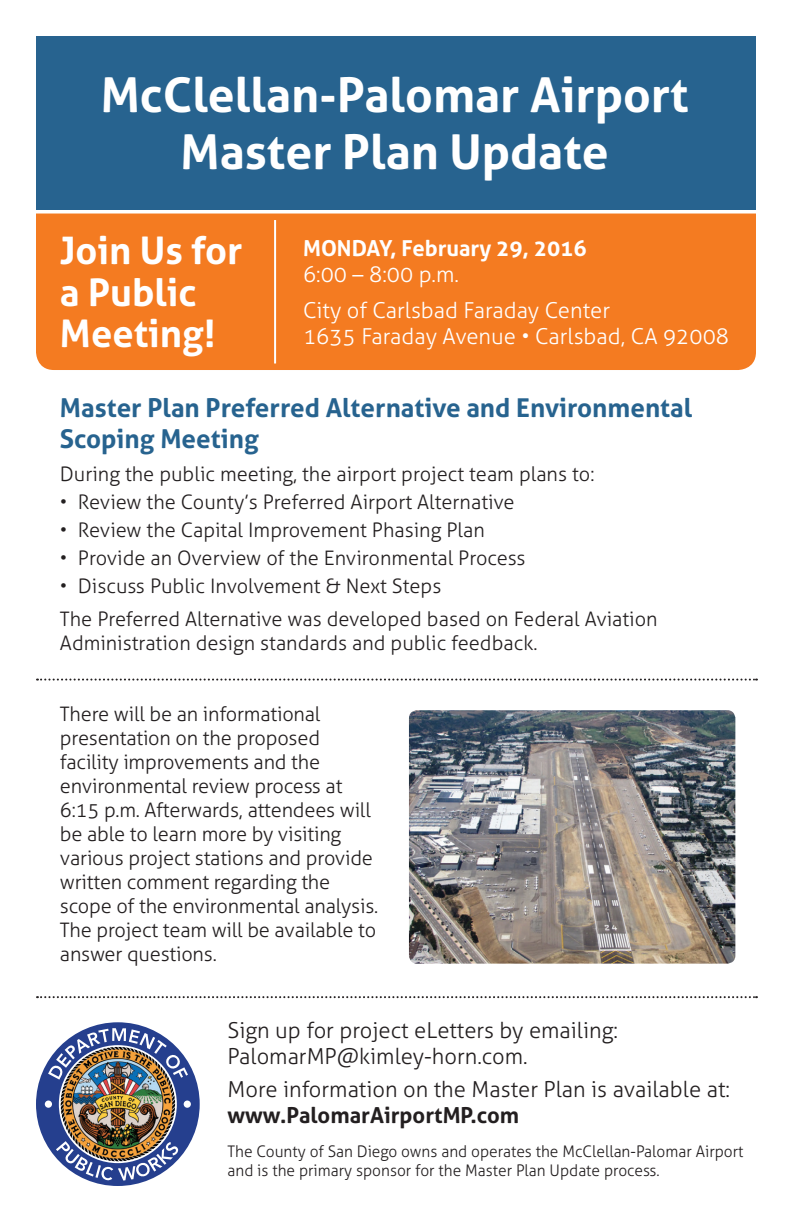
<style>
.page{position:relative;width:792px;height:1224px;background:#fff}
.page>*{position:absolute;margin:0;border:0;box-sizing:border-box;transform-origin:0 0}
.t1{font:700 48px/57.6px "Aller";color:#fff;text-align:center}
.t2{font:700 38px/41.6px "Aller";color:#fff}
.t3{font:700 26px/31.2px "Aller";color:#27638f}
.t4{font:300 22px/26.4px "Aller";color:#231f20}
.t5{font:300 22px/35.4px "Aller";color:#fff}
.t6{font:700 22px "Aller";color:#231f20}
.t7{font:700 22px "Aller";color:#fff}
.t8{font:300 20px/24px "Aller";letter-spacing:-.01em;color:#231f20}
.t9{font:300 16px/19.2px "Aller";color:#231f20}
</style>
<div class="page">
<div style="left:36px;top:36px;width:720px;height:174px;background:#27638f"></div>
<div style="left:36px;top:214px;width:720px;height:156px;background:#f47b21"></div>
<hr style="left:274px;top:220px;width:2px;height:144px;background:#fff">
<div style="left:36px;top:1022px;width:164px;height:164px;background:#253f8e;border-radius:50%"></div>
<img style="left:61px;top:1047px;width:114px;height:114px;border-radius:57px">
<div style="left:45px;top:1101px;width:7px;height:7px;background:#fff;border-radius:50%"></div>
<div style="left:184px;top:1101px;width:7px;height:7px;background:#fff;border-radius:50%"></div>
<svg style="left:56px;top:1141px;width:123px;height:40px"></svg>
<img style="left:48px;top:1028px;width:140px;height:52px">
<svg style="left:37px;top:996px;width:720px;height:2px"></svg>
<svg style="left:37px;top:679px;width:720px;height:2px"></svg>
<img style="left:409px;top:710px;width:326px;height:254px">
<h1 class="t1" style="left:101px;top:65px;width:589px">McClellan-Palomar Airport<br>Master Plan Update</h1>
<h2 class="t2" style="left:60px;top:230px;width:184px">Join Us for a Public<br>Meeting!</h2>
<p class="t7" style="left:303px;top:234px;width:285px">MONDAY, February 29, 2016</p>
<p class="t5" style="left:303px;top:257px;width:309px">6:00 – 8:00 p.m.<br>City of Carlsbad Faraday Center</p>
<p class="t5" style="left:303px;top:319px;width:428px">1635 Faraday Avenue • Carlsbad, CA 92008</p>
<h3 class="t3" style="left:60px;top:392px;width:634px">Master Plan Preferred Alternative and Environmental<br>Scoping Meeting</h3>
<p class="t8" style="left:60px;top:462px;width:536px">During the public meeting, the airport project team plans to:</p>
<p class="t8" style="left:60px;top:490px;width:456px">• Review the County’s Preferred Airport Alternative</p>
<p class="t8" style="left:60px;top:518px;width:426px">• Review the Capital Improvement Phasing Plan</p>
<p class="t8" style="left:60px;top:546px;width:467px">• Provide an Overview of the Environmental Process</p>
<p class="t8" style="left:60px;top:569px;width:599px;line-height:33px">• Discuss Public Involvement &amp; Next Steps<br>The Preferred Alternative was developed based on Federal Aviation</p>
<p class="t8" style="left:60px;top:631px;width:479px">Administration design standards and public feedback.</p>
<p class="t8" style="left:60px;top:702px;width:320px">There will be an informational presentation on the proposed facility improvements and the environmental review process at<br>6:15 p.m. Afterwards, attendees will be able to learn more by visiting various project stations and provide written comment regarding the scope of the environmental analysis.<br>The project team will be available to answer questions.</p>
<p class="t4" style="left:228px;top:1017px;width:392px">Sign up for project eLetters by emailing:<br>PalomarMP@kimley-horn.com.</p>
<p class="t4" style="left:228px;top:1076px;width:504px">More information on the Master Plan is available at:</p>
<p class="t6" style="left:228px;top:1102px;width:293px">www.PalomarAirportMP.com</p>
<p class="t9" style="left:228px;top:1142px;width:517px">The County of San Diego owns and operates the McClellan-Palomar Airport and is the primary sponsor for the Master Plan Update process.</p>
</div>
